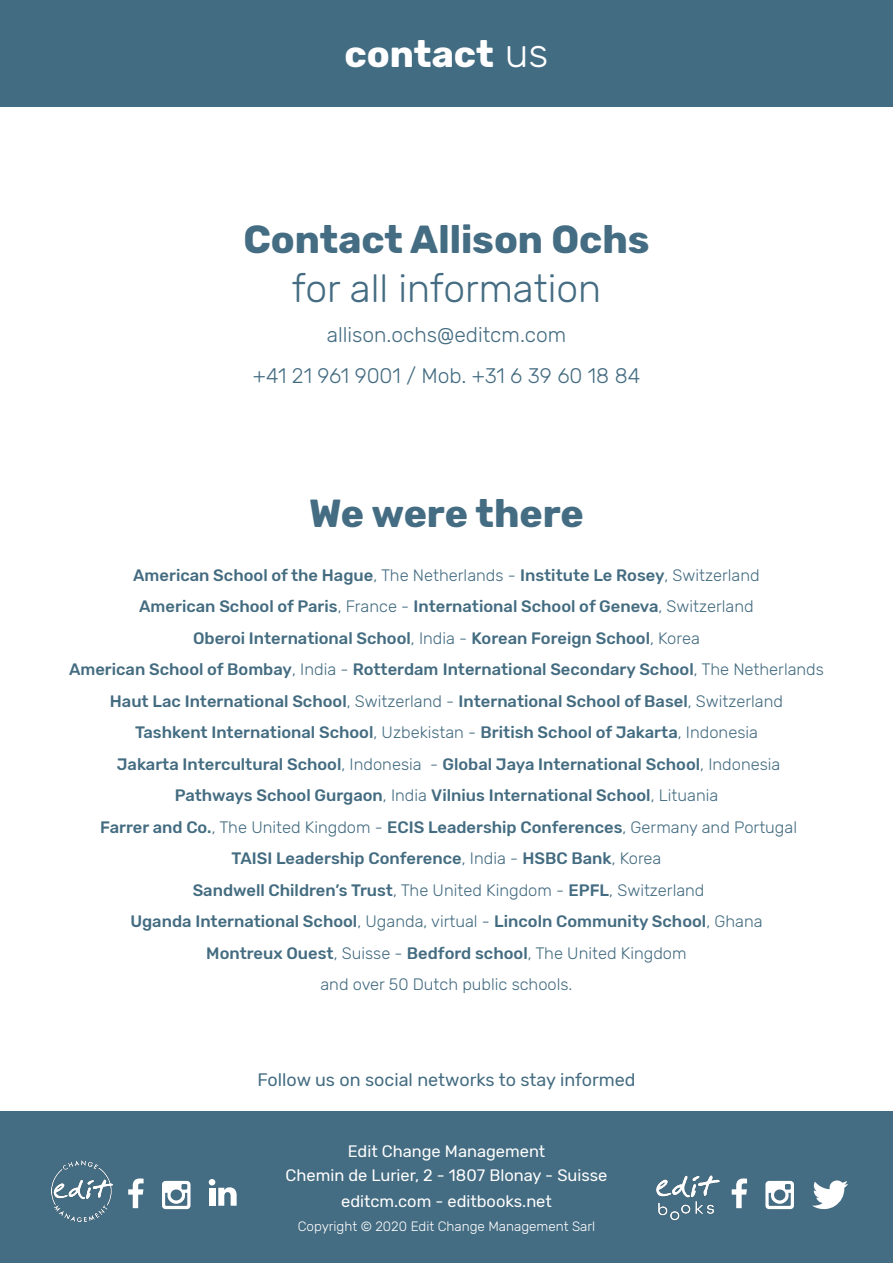
<style>
.page{position:relative;width:893px;height:1263px;background:#fff}
.page>*{position:absolute;margin:0;border:0;box-sizing:border-box;transform-origin:0 0}
.t1{font:700 39px "Rubik";color:#446c82}
.t2{font:300 39px "Rubik";color:#446c82}
.t3{font:700 37.5px "Rubik";color:#fff}
.t4{font:300 21px/40.5px "Rubik";color:#446c81;text-align:center}
.t5{font:18px "Rubik";color:#446c81}
.t6{font:500 16.5px/31.5px "Rubik";color:#446c81;text-align:center}
.t7{font:16.5px/24px "Rubik";color:#fff;text-align:center}
.t8{font:300 13.5px "Rubik";color:#fff}
.s1{font-weight:300;font-size:40.5px}
.s2{font-weight:300}
</style>
<div class="page">
<div style="left:0;top:0;width:893px;height:106px;background:#426c82"></div>
<div style="left:0;top:1111px;width:893px;height:151px;background:#446c82"></div>
<svg style="left:162px;top:1181px;width:28px;height:28px"></svg>
<svg style="left:765px;top:1181px;width:29px;height:28px"></svg>
<svg style="left:209px;top:1179px;width:28px;height:27px"></svg>
<div style="left:209px;top:1188px;width:6px;height:18px;background:#fff"></div>
<svg style="left:128px;top:1178px;width:16px;height:30px"></svg>
<svg style="left:732px;top:1178px;width:15px;height:30px"></svg>
<svg style="left:812px;top:1180px;width:36px;height:29px"></svg>
<img style="left:52px;top:1160px;width:60px;height:61px">
<img style="left:656px;top:1175px;width:64px;height:46px">
<h2 class="t3" style="left:345px;top:32px;width:205px">contact <span class="s1">us</span></h2>
<h1 class="t1" style="left:243px;top:216px;width:408px">Contact Allison Ochs</h1>
<h1 class="t2" style="left:292px;top:266px;width:311px">for all information</h1>
<p class="t4" style="left:253px;top:315px;width:389px">allison.ochs@editcm.com<br>+41 21 961 9001 / Mob. +31 6 39 60 18 84</p>
<h1 class="t1" style="left:309px;top:490px;width:276px">We were there</h1>
<p class="t6" style="left:69px;top:560px;width:756px">American School of the Hague<span class="s2">, The Netherlands -</span> Institute Le Rosey<span class="s2">, Switzerland<br></span>American School of Paris<span class="s2">, France -</span> International School of Geneva<span class="s2">, Switzerland<br></span>Oberoi International School<span class="s2">, India -</span> Korean Foreign School<span class="s2">, Korea<br></span>American School of Bombay<span class="s2">, India -</span> Rotterdam International Secondary School<span class="s2">, The Netherlands </span>Haut Lac International School<span class="s2">, Switzerland -</span> International School of Basel<span class="s2">, Switzerland<br></span>Tashkent International School<span class="s2">, Uzbekistan -</span> British School of Jakarta<span class="s2">, Indonesia<br></span>Jakarta Intercultural School<span class="s2">, Indonesia -</span> Global Jaya International School<span class="s2">, Indonesia<br></span>Pathways School Gurgaon<span class="s2">, India</span> Vilnius International School<span class="s2">, Lituania<br></span>Farrer and Co.<span class="s2">, The United Kingdom -</span> ECIS Leadership Conferences<span class="s2">, Germany and Portugal<br></span>TAISI Leadership Conference<span class="s2">, India -</span> HSBC Bank<span class="s2">, Korea<br></span>Sandwell Children’s Trust<span class="s2">, The United Kingdom -</span> EPFL<span class="s2">, Switzerland<br></span>Uganda International School<span class="s2">, Uganda, virtual -</span> Lincoln Community School<span class="s2">, Ghana<br></span>Montreux Ouest<span class="s2">, Suisse -</span> Bedford school<span class="s2">, The United Kingdom<br>and over 50 Dutch public schools.</span></p>
<p class="t5" style="left:257px;top:1069px;width:380px">Follow us on social networks to stay informed</p>
<p class="t7" style="left:286px;top:1140px;width:323px">Edit Change Management<br>Chemin de Lurier, 2 - 1807 Blonay - Suisse</p>
<p class="t7" style="left:341px;top:1189px;width:212px">editcm.com - editbooks.net</p>
<p class="t8" style="left:298px;top:1219px;width:299px">Copyright © 2020 Edit Change Management Sarl</p>
</div>
